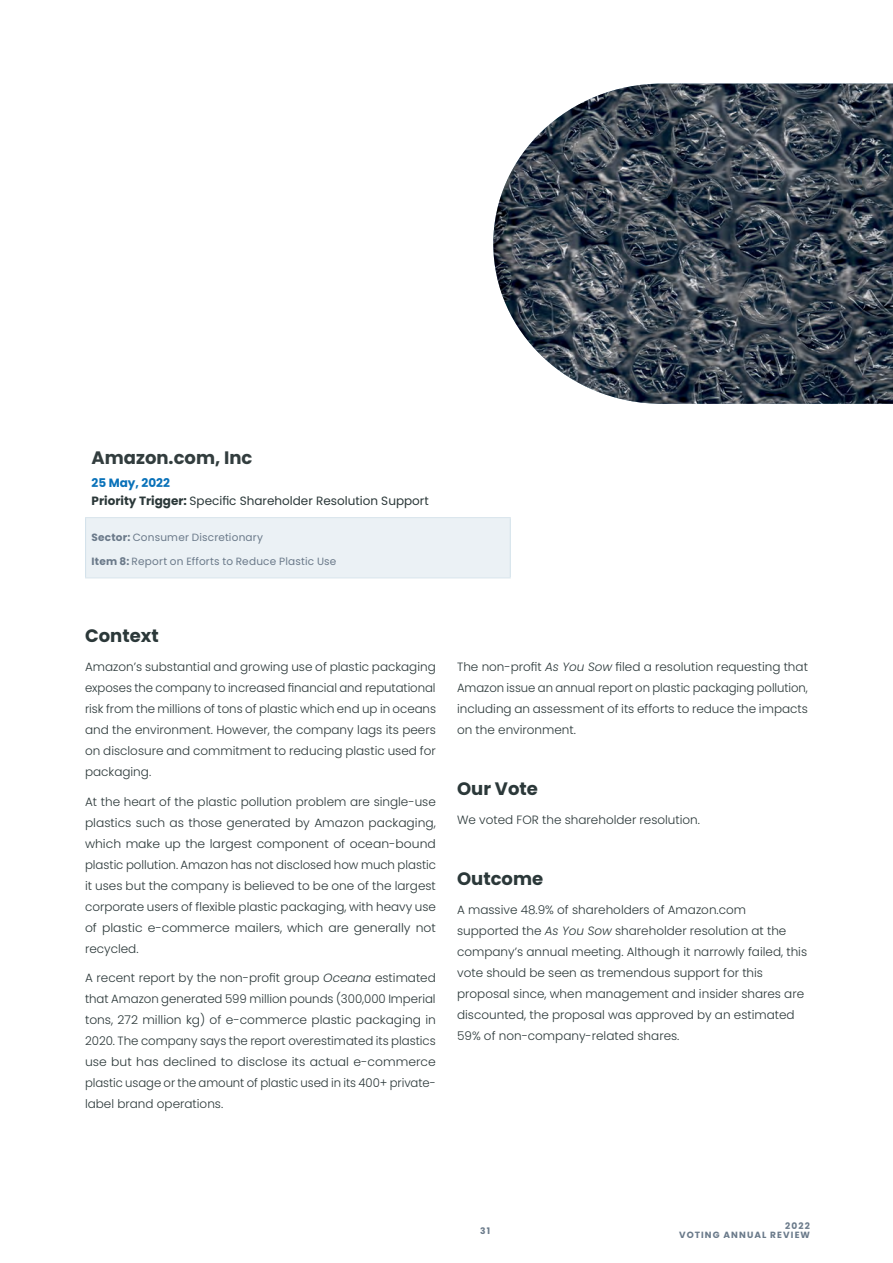
<style>
.page{position:relative;width:893px;height:1263px;background:#fff}
.page>*{position:absolute;margin:0;border:0;box-sizing:border-box;transform-origin:0 0}
.t1{font:700 18px "Poppins";color:#2b3839}
.t2{font:700 18px "Poppins";color:#323d3e}
.t3{font:300 12px/21px "Poppins";color:#2b3839;text-align:justify}
.t4{font:12px/18px "Poppins";color:#2b3839}
.t5{font:10.5px "Poppins";letter-spacing:.02em;color:#6b7a8a}
.t6{font:700 9px/9px "Poppins";letter-spacing:.125em;color:#6a7a8a;text-align:right}
.s1{font-weight:700;color:#0871b9}
.s2{font-weight:700}
.s3{font-style:italic}
</style>
<div class="page">
<div style="left:86px;top:518px;width:424px;height:60px;background:#ebf1f5"></div>
<hr style="left:510px;top:518px;width:1px;height:59px;background:#d3e2eb">
<hr style="left:85px;top:517px;width:426px;height:1px;background:#dae6ed">
<hr style="left:85px;top:577px;width:426px;height:1px;background:#dae6ed">
<hr style="left:85px;top:518px;width:1px;height:59px;background:#d3e2eb">
<img style="left:493px;top:84px;width:400px;height:320px">
<h1 class="t2" style="left:92px;top:448px;width:162px">Amazon.com, Inc</h1>
<p class="t4" style="left:92px;top:474px;width:339px"><span class="s1">25 May, 2022<br></span><span class="s2">Priority Trigger:</span> Specific Shareholder Resolution Support</p>
<p class="t5" style="left:92px;top:532px;width:173px"><span class="s2">Sector:</span> Consumer Discretionary</p>
<p class="t5" style="left:92px;top:555px;width:246px"><span class="s2">Item 8:</span> Report on Efforts to Reduce Plastic Use</p>
<h1 class="t1" style="left:85px;top:625px;width:75px">Context</h1>
<p class="t3" style="left:85px;top:656px;width:352px">Amazon’s substantial and growing use of plastic packaging exposes the company to increased financial and reputational risk from the millions of tons of plastic which end up in oceans and the environment. However, the company lags its peers on disclosure and commitment to reducing plastic used for packaging.</p>
<p class="t3" style="left:85px;top:791px;width:353px">At the heart of the plastic pollution problem are single-use plastics such as those generated by Amazon packaging, which make up the largest component of ocean-bound plastic pollution. Amazon has not disclosed how much plastic it uses but the company is believed to be one of the largest corporate users of flexible plastic packaging, with heavy use of plastic e-commerce mailers, which are generally not recycled.</p>
<p class="t3" style="left:85px;top:967px;width:352px">A recent report by the non-profit group <span class="s3">Oceana</span> estimated that Amazon generated 599 million pounds (300,000 Imperial tons, 272 million kg) of e-commerce plastic packaging in 2020. The company says the report overestimated its plastics use but has declined to disclose its actual e-commerce plastic usage or the amount of plastic used in its 400+ private&shy;label brand operations.</p>
<p class="t3" style="left:457px;top:656px;width:352px">The non-profit <span class="s3">As You Sow</span> filed a resolution requesting that Amazon issue an annual report on plastic packaging pollution, including an assessment of its efforts to reduce the impacts on the environment.</p>
<h1 class="t1" style="left:457px;top:778px;width:82px">Our Vote</h1>
<p class="t3" style="left:457px;top:809px;width:244px">We voted FOR the shareholder resolution.</p>
<h1 class="t1" style="left:457px;top:868px;width:88px">Outcome</h1>
<p class="t3" style="left:457px;top:899px;width:352px;text-align:left">A massive 48.9% of shareholders of Amazon.com supported the <span class="s3">As You Sow</span> shareholder resolution at the company’s annual meeting. Although it narrowly failed, this vote should be seen as tremendous support for this proposal since, when management and insider shares are discounted, the proposal was approved by an estimated 59% of non-company-related shares.</p>
<p class="t6" style="left:480px;top:1226px;width:11px">31</p>
<p class="t6" style="left:679px;top:1221px;width:132px">2022<br>VOTING ANNUAL REVIEW</p>
</div>
